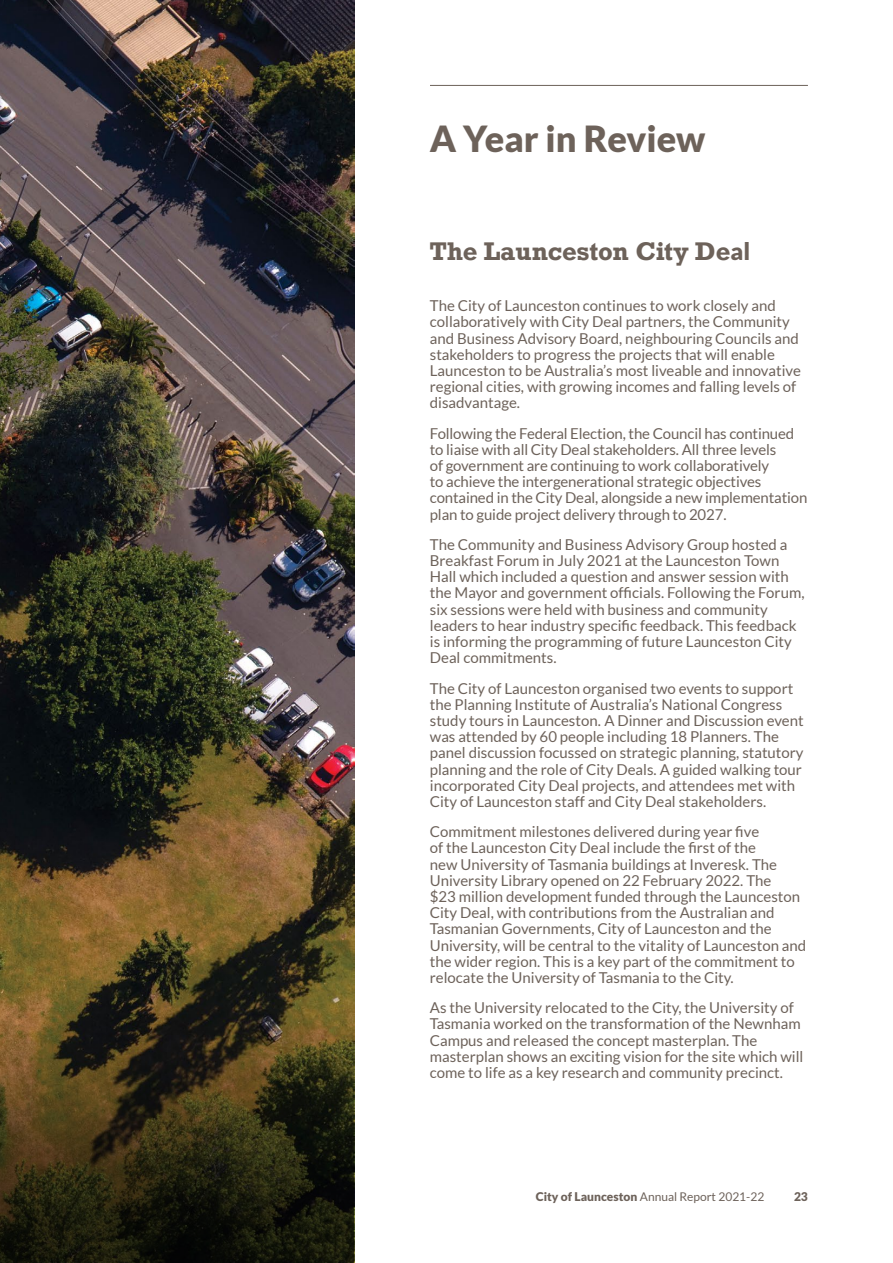
<style>
.page{position:relative;width:893px;height:1263px;background:#fff}
.page>*{position:absolute;margin:0;border:0;box-sizing:border-box;transform-origin:0 0}
.TITLE_1__TOC{font:900 36px "Lato";color:#6d625a}
.HEAD_1{font:700 24px "Rockwell";color:#6d625a}
.BODY{font:15px/16.2px "Lato";color:#6d625a}
.t1{font:12px "Lato";color:#6d625a}
.t2{font:900 12px "Lato";color:#6d625a}
.s1{font-family:"Lato";font-weight:900}
.s2{font-weight:900}
</style>
<div class="page">
<hr style="left:85px;top:85px;width:723px;height:1px;background:#6d625a">
<div style="left:354px;top:30px;width:75px;height:234px;background:#fff"></div>
<img style="left:0;top:0;width:354px;height:943px">
<svg style="left:0;top:943px;width:354px;height:320px;background:#372f16"></svg>
<p class="TITLE_1__TOC" style="left:430px;top:118px;width:277px">A Year in Review</p>
<p class="HEAD_1" style="left:429px;top:236px;width:322px">The Launceston City De<span class="s1">al</span></p>
<p class="BODY" style="left:430px;top:298px;width:373px">The City of Launceston continues to work closely and collaboratively with City Deal partners, the Community and Business Advisory Board, neighbouring Councils and stakeholders to progress the projects that will enable Launceston to be Australia’s most liveable and innovative regional cities, with growing incomes and falling levels of disadvantage.</p>
<p class="BODY" style="left:430px;top:425px;width:379px">Following the Federal Election, the Council has continued to liaise with all City Deal stakeholders. All three levels<br>of government are continuing to work collaboratively<br>to achieve the intergenerational strategic objectives contained in the City Deal, alongside a new implementation plan to guide project delivery through to 2027.</p>
<p class="BODY" style="left:430px;top:536px;width:376px">The Community and Business Advisory Group hosted a Breakfast Forum in July 2021 at the Launceston Town Hall which included a question and answer session with the Mayor and government officials. Following the Forum, six sessions were held with business and community leaders to hear industry specific feedback. This feedback is informing the programming of future Launceston City Deal commitments.</p>
<p class="BODY" style="left:430px;top:680px;width:375px">The City of Launceston organised two events to support the Planning Institute of Australia’s National Congress study tours in Launceston. A Dinner and Discussion event was attended by 60 people including 18 Planners. The panel discussion focussed on strategic planning, statutory planning and the role of City Deals. A guided walking tour incorporated City Deal projects, and attendees met with City of Launceston staff and City Deal stakeholders.</p>
<p class="BODY" style="left:430px;top:823px;width:378px">Commitment milestones delivered during year five<br>of the Launceston City Deal include the first of the<br>new University of Tasmania buildings at Inveresk. The University Library opened on 22 February 2022. The<br>$23 million development funded through the Launceston City Deal, with contributions from the Australian and Tasmanian Governments, City of Launceston and the University, will be central to the vitality of Launceston and the wider region. This is a key part of the commitment to relocate the University of Tasmania to the City.</p>
<p class="BODY" style="left:430px;top:999px;width:375px">As the University relocated to the City, the University of Tasmania worked on the transformation of the Newnham Campus and released the concept masterplan. The masterplan shows an exciting vision for the site which will come to life as a key research and community precinct.</p>
<p class="t1" style="left:536px;top:1190px;width:230px"><span class="s2">City of Launceston</span> Annual Report 2021-22</p>
<p class="t2" style="left:794px;top:1189px;width:15px">23</p>
</div>
